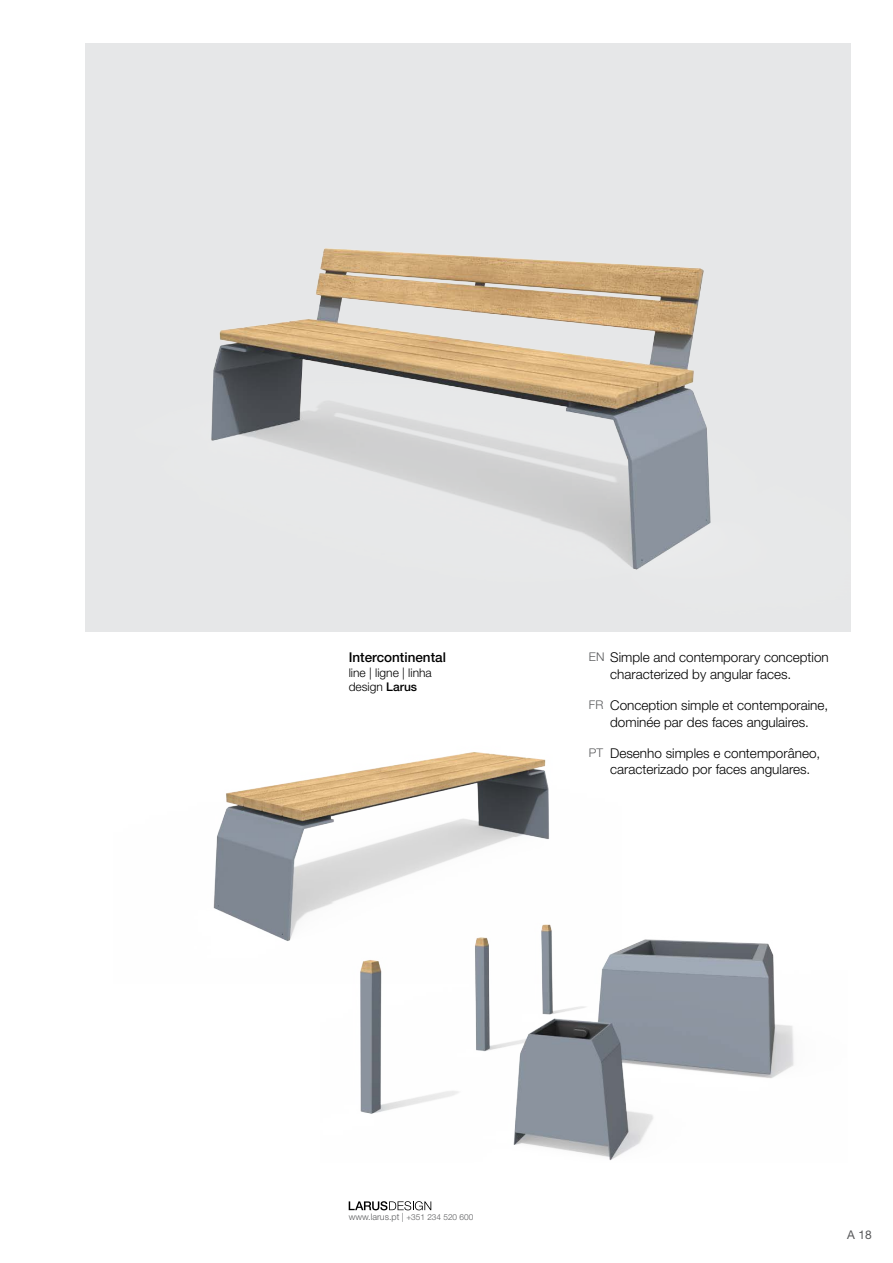
<style>
.page{position:relative;width:893px;height:1263px;background:#fff}
.page>*{position:absolute;margin:0;border:0;box-sizing:border-box;transform-origin:0 0}
.t1{font:300 13.5px/16.2px "Helvetica Neue LT Pro";color:#000}
.t2{font:500 13.5px "Helvetica Neue LT Pro";color:#000}
.t3{font:300 12px/14.4px "Helvetica Neue LT Pro";color:#000}
.t4{font:300 12px "Helvetica Neue LT Pro";color:#58595b}
.t5{font:12px "Helvetica Neue LT Pro";color:#58595b}
.t6{font:300 9px "Helvetica Neue LT Pro";color:#58595b}
.s1{font-weight:500}
.s2{font-size:8.25px}
</style>
<div class="page">
<svg style="left:349px;top:1201px;width:82px;height:9px"></svg>
<img style="left:85px;top:43px;width:766px;height:588px">
<img style="left:213px;top:752px;width:336px;height:189px">
<img style="left:320px;top:821px;width:474px;height:340px">
<p class="t2" style="left:349px;top:649px;width:99px">Intercontinental</p>
<p class="t3" style="left:349px;top:665px;width:85px">line | ligne | linha design <span class="s1">Larus</span></p>
<p class="t1" style="left:610px;top:649px;width:220px">Simple and contemporary conception characterized by angular faces.</p>
<p class="t1" style="left:610px;top:697px;width:220px">Conception simple et contemporaine, dominée par des faces angulaires.</p>
<p class="t1" style="left:610px;top:745px;width:212px">Desenho simples e contemporâneo, caracterizado por faces angulares.</p>
<p class="t4" style="left:589px;top:650px;width:17px">EN</p>
<p class="t4" style="left:589px;top:698px;width:16px">FR</p>
<p class="t4" style="left:589px;top:745px;width:16px">PT</p>
<p class="t6" style="left:349px;top:1211px;width:126px">www.larus.pt | <span class="s2">+351 234 520 600</span></p>
<p class="t5" style="left:847px;top:1228px;width:26px">A 18</p>
</div>
